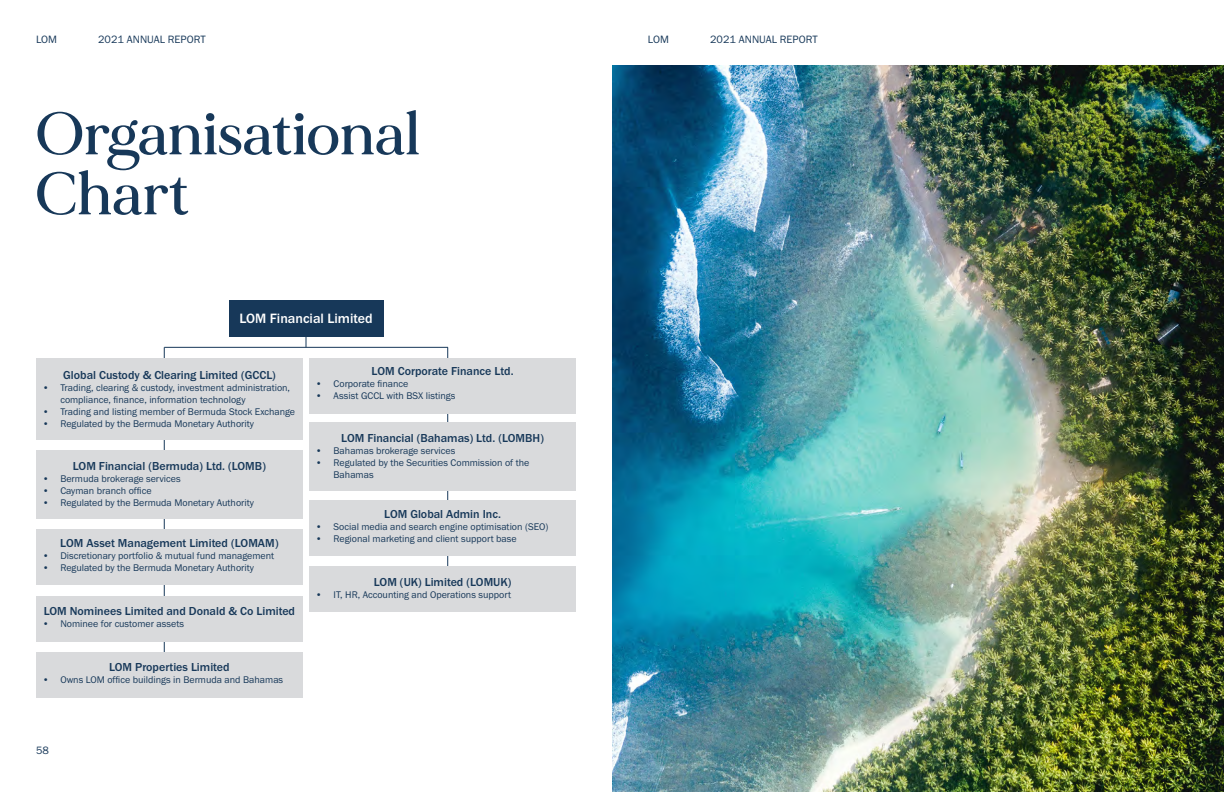
<style>
.page{position:relative;width:1224px;height:792px;background:#fff}
.page>*{position:absolute;margin:0;border:0;box-sizing:border-box;transform-origin:0 0}
.t1{font:500 60px/60px "MADE Mirage";letter-spacing:.01em;color:#173859}
.t2{font:500 14px "Franklin Gothic URW";color:#fff}
.t3{font:500 12px "Franklin Gothic URW";color:#173859}
.t4{font:11px "Franklin Gothic URW Boo";color:#173859}
.t5{font:10px/12px "Franklin Gothic URW Boo";color:#173859}
</style>
<div class="page">
<hr style="left:164px;top:347px;width:1px;height:330px;background:#173859">
<hr style="left:447px;top:347px;width:1px;height:233px;background:#173859">
<div style="left:229px;top:301px;width:154px;height:36px;background:#173859"></div>
<div style="left:36px;top:358px;width:267px;height:82px;background:#d9dadc"></div>
<div style="left:36px;top:450px;width:267px;height:69px;background:#d9dadc"></div>
<div style="left:36px;top:530px;width:267px;height:55px;background:#d9dadc"></div>
<div style="left:36px;top:596px;width:267px;height:45px;background:#d9dadc"></div>
<div style="left:36px;top:652px;width:267px;height:46px;background:#d9dadc"></div>
<div style="left:309px;top:358px;width:267px;height:56px;background:#d9dadc"></div>
<div style="left:309px;top:500px;width:267px;height:56px;background:#d9dadc"></div>
<div style="left:309px;top:567px;width:267px;height:45px;background:#d9dadc"></div>
<hr style="left:164px;top:347px;width:284px;height:1px;background:#173859">
<img style="left:612px;top:66px;width:612px;height:726px">
<div style="left:309px;top:423px;width:267px;height:68px;background:#d9dadc"></div>
<p class="t4" style="left:36px;top:33px;width:22px">LOM</p>
<p class="t4" style="left:98px;top:33px;width:109px">2021 ANNUAL REPORT</p>
<p class="t1" style="left:36px;top:104px;width:385px">Organisational<br>Chart</p>
<p class="t2" style="left:239px;top:310px;width:135px">LOM Financial Limited</p>
<p class="t3" style="left:63px;top:368px;width:214px">Global Custody &amp; Clearing Limited (GCCL)</p>
<p class="t5" style="left:60px;top:382px;width:231px;text-indent:-18px">• Trading, clearing &amp; custody, investment administration, compliance, finance, information technology</p>
<p class="t5" style="left:42px;top:406px;width:254px">• Trading and listing member of Bermuda Stock Exchange</p>
<p class="t5" style="left:42px;top:418px;width:213px">• Regulated by the Bermuda Monetary Authority</p>
<p class="t3" style="left:73px;top:458px;width:195px">LOM Financial (Bermuda) Ltd. (LOMB)</p>
<p class="t5" style="left:42px;top:472px;width:140px">• Bermuda brokerage services</p>
<p class="t5" style="left:42px;top:484px;width:111px">• Cayman branch office</p>
<p class="t5" style="left:42px;top:496px;width:213px">• Regulated by the Bermuda Monetary Authority</p>
<p class="t3" style="left:60px;top:536px;width:220px">LOM Asset Management Limited (LOMAM)</p>
<p class="t5" style="left:42px;top:550px;width:233px">• Discretionary portfolio &amp; mutual fund management</p>
<p class="t5" style="left:42px;top:562px;width:213px">• Regulated by the Bermuda Monetary Authority</p>
<p class="t3" style="left:44px;top:604px;width:253px">LOM Nominees Limited and Donald &amp; Co Limited</p>
<p class="t5" style="left:42px;top:617px;width:143px">• Nominee for customer assets</p>
<p class="t3" style="left:109px;top:660px;width:122px">LOM Properties Limited</p>
<p class="t5" style="left:42px;top:674px;width:242px">• Owns LOM office buildings in Bermuda and Bahamas</p>
<p class="t3" style="left:372px;top:364px;width:143px">LOM Corporate Finance Ltd.</p>
<p class="t5" style="left:316px;top:378px;width:94px">• Corporate finance</p>
<p class="t5" style="left:316px;top:390px;width:141px">• Assist GCCL with BSX listings</p>
<p class="t3" style="left:341px;top:430px;width:204px">LOM Financial (Bahamas) Ltd. (LOMBH)</p>
<p class="t5" style="left:316px;top:444px;width:141px">• Bahamas brokerage services</p>
<p class="t5" style="left:334px;top:456px;width:197px;text-indent:-18px">• Regulated by the Securities Commission of the<br>Bahamas</p>
<p class="t3" style="left:384px;top:506px;width:118px">LOM Global Admin Inc.</p>
<p class="t5" style="left:316px;top:520px;width:234px">• Social media and search engine optimisation (SEO)</p>
<p class="t5" style="left:316px;top:532px;width:203px">• Regional marketing and client support base</p>
<p class="t3" style="left:374px;top:574px;width:139px">LOM (UK) Limited (LOMUK)</p>
<p class="t5" style="left:316px;top:588px;width:197px">• IT, HR, Accounting and Operations support</p>
<p class="t4" style="left:36px;top:743px;width:14px">58</p>
<p class="t4" style="left:648px;top:33px;width:22px">LOM</p>
<p class="t4" style="left:710px;top:33px;width:109px">2021 ANNUAL REPORT</p>
</div>
